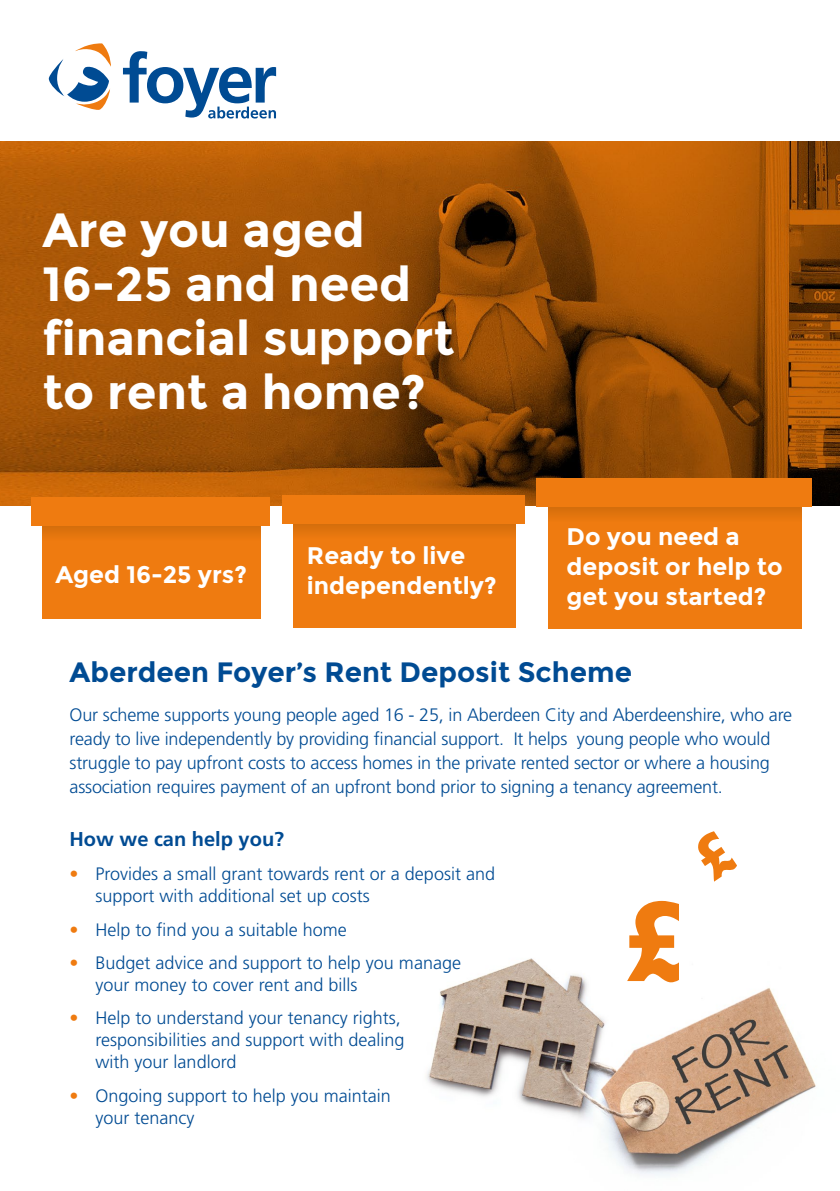
<style>
.page{position:relative;width:840px;height:1191px;background:#fff}
.page>*{position:absolute;margin:0;border:0;box-sizing:border-box;transform-origin:0 0}
.t1{font:700 48px/54px "Montserrat";color:#fff}
.t2{font:700 28px "Montserrat";color:#004b93}
.t3{font:700 24px/30px "Montserrat";color:#fff}
.t4{font:700 20px "Frutiger";color:#004b93}
.t5{font:300 18px/22px "Frutiger";letter-spacing:-.01em;color:#004b93}
.s1{color:#ef7b10}
</style>
<div class="page">
<img style="left:427px;top:905px;width:389px;height:271px">
<img style="left:0;top:142px;width:839px;height:363px">
<svg style="left:49px;top:43px;width:62px;height:67px"></svg>
<svg style="left:123px;top:51px;width:153px;height:67px"></svg>
<div style="left:548px;top:499px;width:253px;height:130px;background:#ef7b10"></div>
<div style="left:535px;top:478px;width:276px;height:28px;background:#ef7b10"></div>
<div style="left:548px;top:507px;width:253px;height:14px;background:#df730d"></div>
<div style="left:293px;top:509px;width:222px;height:119px;background:#ef7b10"></div>
<div style="left:282px;top:495px;width:242px;height:28px;background:#ef7b10"></div>
<div style="left:293px;top:523px;width:222px;height:15px;background:#df730d"></div>
<div style="left:42px;top:513px;width:219px;height:106px;background:#ef7b10"></div>
<div style="left:32px;top:497px;width:238px;height:28px;background:#ef7b10"></div>
<div style="left:43px;top:525px;width:218px;height:15px;background:#df730d"></div>
<svg style="left:626px;top:901px;width:52px;height:81px"></svg>
<svg style="left:698px;top:831px;width:38px;height:50px"></svg>
<h1 class="t1" style="left:42px;top:203px;width:413px">Are you aged<br>16-25 and need financial support to rent a home?</h1>
<h3 class="t3" style="left:55px;top:559px;width:193px">Aged 16-25 yrs?</h3>
<h3 class="t3" style="left:307px;top:541px;width:191px">Ready to live independently?</h3>
<h3 class="t3" style="left:566px;top:521px;width:217px">Do you need a deposit or help to get you started?</h3>
<h2 class="t2" style="left:69px;top:656px;width:563px">Aberdeen Foyer’s Rent Deposit Scheme</h2>
<p class="t5" style="left:69px;top:702px;width:723px;line-height:24px">Our scheme supports young people aged 16 - 25, in Aberdeen City and Aberdeenshire, who are ready to live independently by providing financial support. It helps young people who would struggle to pay upfront costs to access homes in the private rented sector or where a housing association requires payment of an upfront bond prior to signing a tenancy agreement.</p>
<p class="t4" style="left:69px;top:827px;width:216px">How we can help you?</p>
<p class="t5" style="left:95px;top:863px;width:401px;text-indent:-26px"><span class="s1">•</span> Provides a small grant towards rent or a deposit and support with additional set up costs</p>
<p class="t5" style="left:69px;top:918px;width:279px"><span class="s1">•</span> Help to find you a suitable home</p>
<p class="t5" style="left:95px;top:952px;width:367px;text-indent:-26px"><span class="s1">•</span> Budget advice and support to help you manage your money to cover rent and bills</p>
<p class="t5" style="left:95px;top:1007px;width:310px;text-indent:-26px"><span class="s1">•</span> Help to understand your tenancy rights, responsibilities and support with dealing with your landlord</p>
<p class="t5" style="left:95px;top:1084px;width:297px;text-indent:-26px"><span class="s1">•</span> Ongoing support to help you maintain your tenancy</p>
</div>
